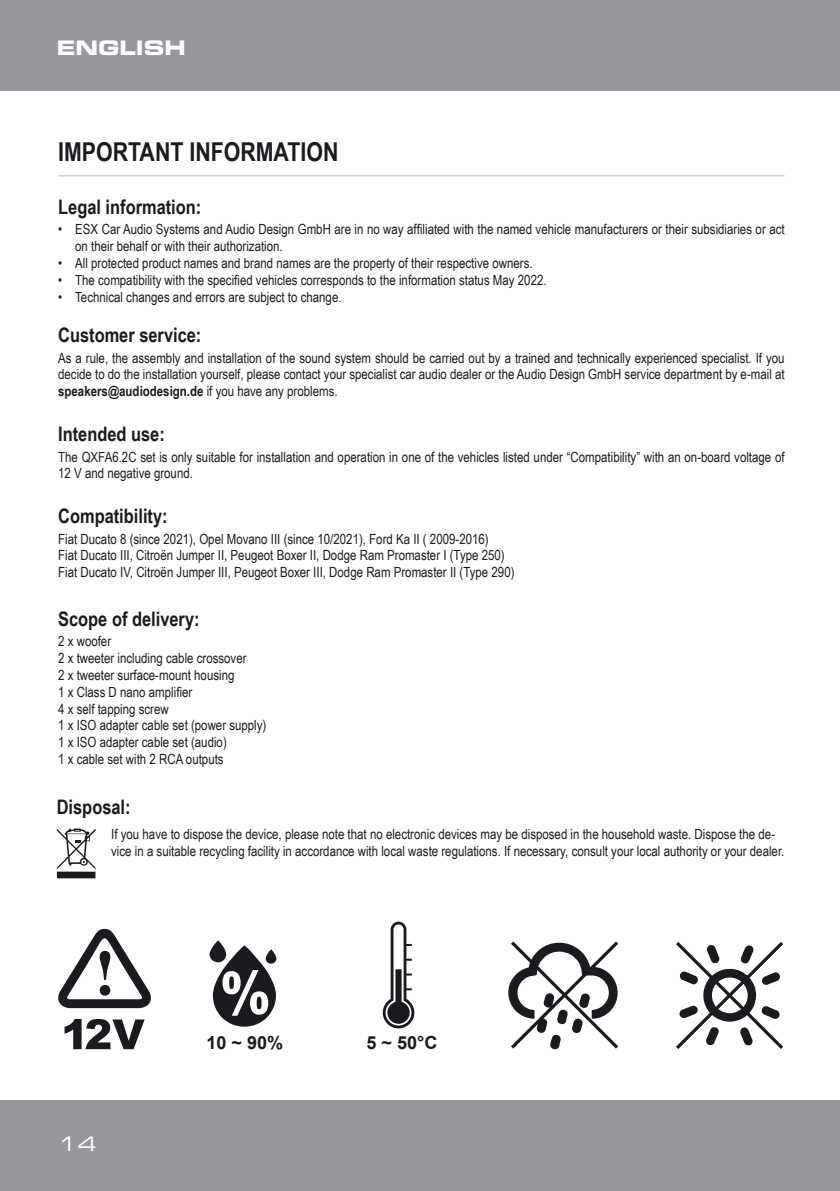
<style>
.page{position:relative;width:840px;height:1191px;background:#fff}
.page>*{position:absolute;margin:0;border:0;box-sizing:border-box;transform-origin:0 0}
.t1{font:700 26px "Arial Narrow";color:#1b1b1f}
.t2{font:700 20px "Arial Narrow";color:#1b1b1f}
.t3{font:20px "Eurostile Bold Extended Two";color:#fff}
.t4{font:20px "Eurostile Extended Two";color:#fff}
.t5{font:700 18px "Arial";color:#1b1b1f}
.t6{font:14px/16.8px "Arial Narrow";color:#1b1b1f}
.s1{font-weight:700}
</style>
<div class="page">
<div style="left:0;top:1100px;width:839px;height:91px;background:#98989c"></div>
<div style="left:0;top:0;width:839px;height:91px;background:#98989c"></div>
<hr style="left:58px;top:175px;width:726px;height:1px;background:#babbbd">
<svg style="left:382px;top:921px;width:33px;height:107px"></svg>
<svg style="left:58px;top:929px;width:93px;height:79px"></svg>
<svg style="left:64px;top:1019px;width:80px;height:30px"></svg>
<svg style="left:508px;top:941px;width:111px;height:109px"></svg>
<svg style="left:676px;top:942px;width:108px;height:107px"></svg>
<svg style="left:209px;top:940px;width:67px;height:86px"></svg>
<svg style="left:57px;top:828px;width:39px;height:50px"></svg>
<h2 class="t3" style="left:57px;top:33px;width:130px">ENGLISH</h2>
<h1 class="t1" style="left:58px;top:132px;width:281px">IMPORTANT INFORMATION</h1>
<h2 class="t2" style="left:58px;top:192px;width:145px">Legal information:</h2>
<p class="t6" style="left:75px;top:220px;width:710px;text-indent:-17px">• ESX Car Audio Systems and Audio Design GmbH are in no way affiliated with the named vehicle manufacturers or their subsidiaries or act on their behalf or with their authorization.</p>
<p class="t6" style="left:58px;top:254px;width:475px">• All protected product names and brand names are the property of their respective owners.</p>
<p class="t6" style="left:58px;top:271px;width:489px">• The compatibility with the specified vehicles corresponds to the information status May 2022.</p>
<p class="t6" style="left:58px;top:288px;width:285px">• Technical changes and errors are subject to change.</p>
<h2 class="t2" style="left:58px;top:320px;width:145px">Customer service:</h2>
<p class="t6" style="left:58px;top:349px;width:727px;text-align:justify">As a rule, the assembly and installation of the sound system should be carried out by a trained and technically experienced specialist. If you decide to do the installation yourself, please contact your specialist car audio dealer or the Audio Design GmbH service department by e-mail at <span class="s1">speakers@audiodesign.de</span> if you have any problems.</p>
<h2 class="t2" style="left:58px;top:419px;width:108px">Intended use:</h2>
<p class="t6" style="left:58px;top:448px;width:727px">The QXFA6.2C set is only suitable for installation and operation in one of the vehicles listed under “Compatibility” with an on-board voltage of<br>12 V and negative ground.</p>
<h2 class="t2" style="left:58px;top:501px;width:111px">Compatibility:</h2>
<p class="t6" style="left:58px;top:529px;width:457px">Fiat Ducato 8 (since 2021), Opel Movano III (since 10/2021), Ford Ka II ( 2009-2016)<br>Fiat Ducato III, Citroën Jumper II, Peugeot Boxer II, Dodge Ram Promaster I (Type 250)<br>Fiat Ducato IV, Citroën Jumper III, Peugeot Boxer III, Dodge Ram Promaster II (Type 290)</p>
<h2 class="t2" style="left:58px;top:604px;width:143px">Scope of delivery:</h2>
<p class="t6" style="left:58px;top:632px;width:210px">2 x woofer<br>2 x tweeter including cable crossover<br>2 x tweeter surface-mount housing<br>1 x Class D nano amplifier<br>4 x self tapping screw<br>1 x ISO adapter cable set (power supply)<br>1 x ISO adapter cable set (audio)<br>1 x cable set with 2 RCA outputs</p>
<h2 class="t2" style="left:57px;top:792px;width:75px">Disposal:</h2>
<p class="t6" style="left:111px;top:825px;width:674px">If you have to dispose the device, please note that no electronic devices may be disposed in the household waste. Dispose the de&shy;vice in a suitable recycling facility in accordance with local waste regulations. If necessary, consult your local authority or your dealer.</p>
<h2 class="t4" style="left:58px;top:1130px;width:40px">14</h2>
<p class="t5" style="left:206px;top:1031px;width:78px">10 ~ 90%</p>
<p class="t5" style="left:366px;top:1031px;width:72px">5 ~ 50°C</p>
</div>
